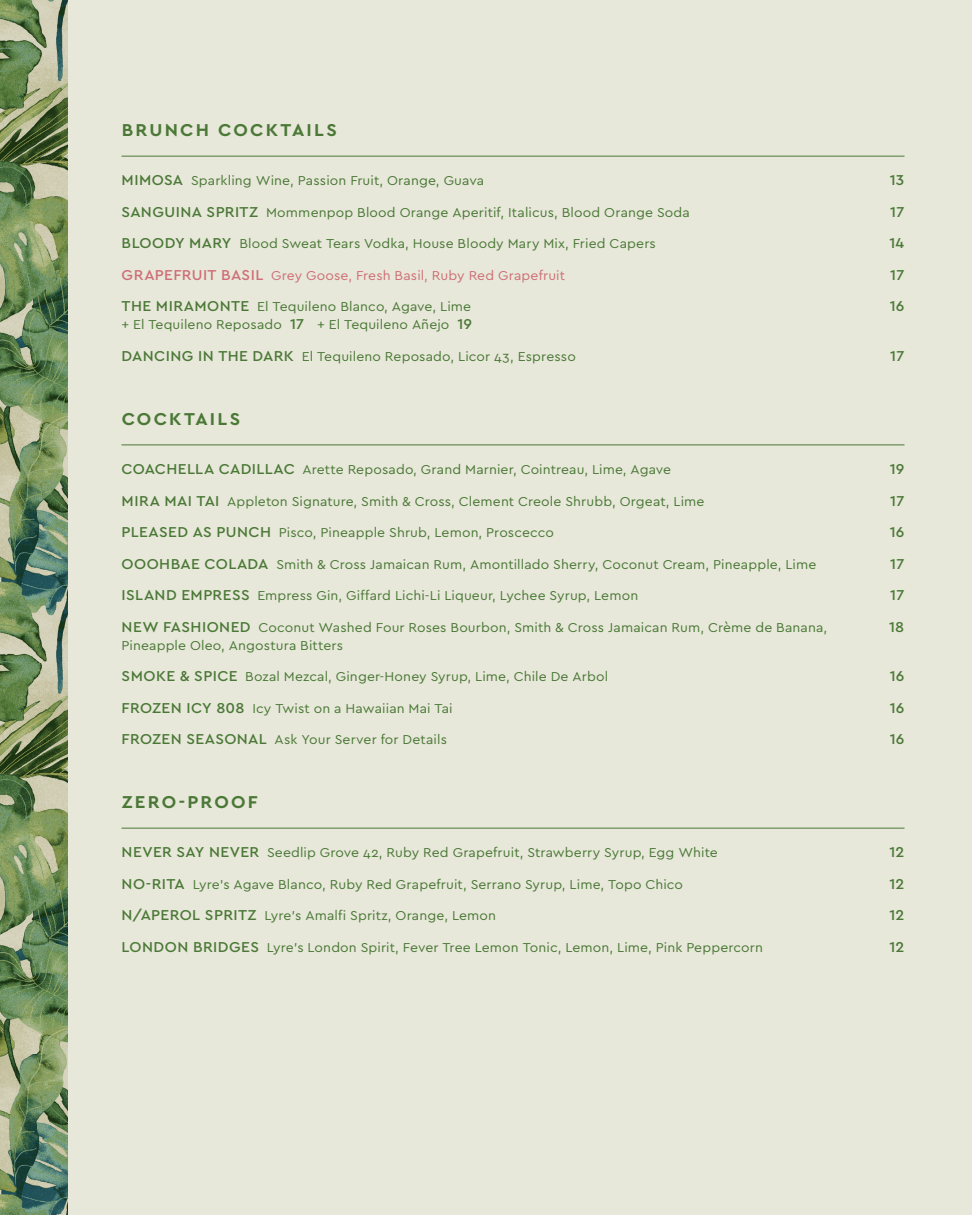
<style>
.page{position:relative;width:972px;height:1215px;background:#fff}
.page>*{position:absolute;margin:0;border:0;box-sizing:border-box;transform-origin:0 0}
.GB_Header{font:700 18px "Cera PRO";letter-spacing:.12em;color:#4b7837}
.GB_Menu_Item{font:500 15px "Cera PRO";letter-spacing:.005em;color:#4b7837}
.GB_First_Menu_Item{font:500 15px "Cera PRO";color:#4b7837}
.GB_Menu_Item-2{font:13.5px "Cera PRO";letter-spacing:.01em;color:#4b7837}
.GB_First_Menu_Item-2{font:13.5px "Cera PRO";letter-spacing:.01em;color:#4b7837}
.GB_Menu_Item-3{font:13.5px "Cera PRO";letter-spacing:.01em;color:#ce6e77}
.s1{font-weight:500;font-size:15px}
</style>
<div class="page">
<div style="left:68px;top:0;width:904px;height:1215px;background:#e7e8d9"></div>
<img style="left:0;top:662px;width:68px;height:553px">
<img style="left:0;top:0;width:68px;height:662px">
<hr style="left:122px;top:156px;width:782px;height:1px;background:#4b7837">
<hr style="left:122px;top:445px;width:782px;height:1px;background:#4b7837">
<hr style="left:122px;top:828px;width:782px;height:1px;background:#4b7837">
<p class="GB_Header" style="left:122px;top:118px;width:217px">BRUNCH COCKTAILS</p>
<p class="GB_First_Menu_Item-2" style="left:122px;top:172px;width:364px"><span class="s1">MIMOSA</span> Sparkling Wine, Passion Fruit, Orange, Guava</p>
<p class="GB_First_Menu_Item" style="left:890px;top:170px;width:16px">13</p>
<p class="GB_Menu_Item-2" style="left:122px;top:203px;width:570px"><span class="s1">SANGUINA SPRITZ</span> Mommenpop Blood Orange Aperitif, Italicus, Blood Orange Soda</p>
<p class="GB_Menu_Item" style="left:890px;top:202px;width:16px">17</p>
<p class="GB_Menu_Item-2" style="left:122px;top:235px;width:536px"><span class="s1">BLOODY MARY</span> Blood Sweat Tears Vodka, House Bloody Mary Mix, Fried Capers</p>
<p class="GB_Menu_Item" style="left:889px;top:233px;width:16px">14</p>
<p class="GB_Menu_Item-3" style="left:122px;top:266px;width:445px"><span class="s1">GRAPEFRUIT BASIL</span> Grey Goose, Fresh Basil, Ruby Red Grapefruit</p>
<p class="GB_Menu_Item" style="left:890px;top:265px;width:16px">17</p>
<p class="GB_Menu_Item-2" style="left:122px;top:298px;width:351px"><span class="s1">THE MIRAMONTE</span> El Tequileno Blanco, Agave, Lime</p>
<p class="GB_Menu_Item" style="left:890px;top:296px;width:16px">16</p>
<p class="GB_Menu_Item-2" style="left:122px;top:316px;width:352px">+ El Tequileno Reposado <span class="s1">17</span> + El Tequileno Añejo <span class="s1">19</span></p>
<p class="GB_Menu_Item-2" style="left:122px;top:347px;width:456px"><span class="s1">DANCING IN THE DARK</span> El Tequileno Reposado, Licor 43, Espresso</p>
<p class="GB_Menu_Item" style="left:890px;top:346px;width:16px">17</p>
<p class="GB_Header" style="left:122px;top:407px;width:120px">COCKTAILS</p>
<p class="GB_First_Menu_Item-2" style="left:122px;top:461px;width:551px"><span class="s1">COACHELLA CADILLAC</span> Arette Reposado, Grand Marnier, Cointreau, Lime, Agave</p>
<p class="GB_First_Menu_Item" style="left:890px;top:459px;width:16px">19</p>
<p class="GB_Menu_Item-2" style="left:122px;top:492px;width:584px"><span class="s1">MIRA MAI TAI</span> Appleton Signature, Smith &amp; Cross, Clement Creole Shrubb, Orgeat, Lime</p>
<p class="GB_Menu_Item" style="left:890px;top:491px;width:16px">17</p>
<p class="GB_Menu_Item-2" style="left:122px;top:524px;width:434px"><span class="s1">PLEASED AS PUNCH</span> Pisco, Pineapple Shrub, Lemon, Proscecco</p>
<p class="GB_Menu_Item" style="left:890px;top:522px;width:16px">16</p>
<p class="GB_Menu_Item-2" style="left:122px;top:555px;width:696px"><span class="s1">OOOHBAE COLADA</span> Smith &amp; Cross Jamaican Rum, Amontillado Sherry, Coconut Cream, Pineapple, Lime</p>
<p class="GB_Menu_Item" style="left:890px;top:554px;width:16px">17</p>
<p class="GB_Menu_Item-2" style="left:122px;top:587px;width:518px"><span class="s1">ISLAND EMPRESS</span> Empress Gin, Giffard Lichi-Li Liqueur, Lychee Syrup, Lemon</p>
<p class="GB_Menu_Item" style="left:890px;top:585px;width:16px">17</p>
<p class="GB_Menu_Item-2" style="left:122px;top:618px;width:707px"><span class="s1">NEW FASHIONED</span> Coconut Washed Four Roses Bourbon, Smith &amp; Cross Jamaican Rum, Crème de Banana,</p>
<p class="GB_Menu_Item" style="left:889px;top:617px;width:17px">18</p>
<p class="GB_Menu_Item-2" style="left:122px;top:636px;width:223px">Pineapple Oleo, Angostura Bitters</p>
<p class="GB_Menu_Item-2" style="left:122px;top:668px;width:488px"><span class="s1">SMOKE &amp; SPICE</span> Bozal Mezcal, Ginger-Honey Syrup, Lime, Chile De Arbol</p>
<p class="GB_Menu_Item" style="left:890px;top:666px;width:16px">16</p>
<p class="GB_Menu_Item-2" style="left:122px;top:699px;width:333px"><span class="s1">FROZEN ICY 808</span> Icy Twist on a Hawaiian Mai Tai</p>
<p class="GB_Menu_Item" style="left:890px;top:698px;width:16px">16</p>
<p class="GB_Menu_Item-2" style="left:122px;top:731px;width:327px"><span class="s1">FROZEN SEASONAL</span> Ask Your Server for Details</p>
<p class="GB_Menu_Item" style="left:890px;top:729px;width:16px">16</p>
<p class="GB_Header" style="left:122px;top:790px;width:138px">ZERO-PROOF</p>
<p class="GB_First_Menu_Item-2" style="left:122px;top:844px;width:598px"><span class="s1">NEVER SAY NEVER</span> Seedlip Grove 42, Ruby Red Grapefruit, Strawberry Syrup, Egg White</p>
<p class="GB_First_Menu_Item" style="left:889px;top:842px;width:16px">12</p>
<p class="GB_Menu_Item-2" style="left:122px;top:875px;width:563px"><span class="s1">NO-RITA</span> Lyre's Agave Blanco, Ruby Red Grapefruit, Serrano Syrup, Lime, Topo Chico</p>
<p class="GB_Menu_Item" style="left:889px;top:874px;width:16px">12</p>
<p class="GB_Menu_Item-2" style="left:122px;top:907px;width:376px"><span class="s1">N/APEROL SPRITZ</span> Lyre’s Amalfi Spritz, Orange, Lemon</p>
<p class="GB_Menu_Item" style="left:889px;top:905px;width:16px">12</p>
<p class="GB_Menu_Item-2" style="left:122px;top:938px;width:643px"><span class="s1">LONDON BRIDGES</span> Lyre’s London Spirit, Fever Tree Lemon Tonic, Lemon, Lime, Pink Peppercorn</p>
<p class="GB_Menu_Item" style="left:889px;top:937px;width:16px">12</p>
</div>
